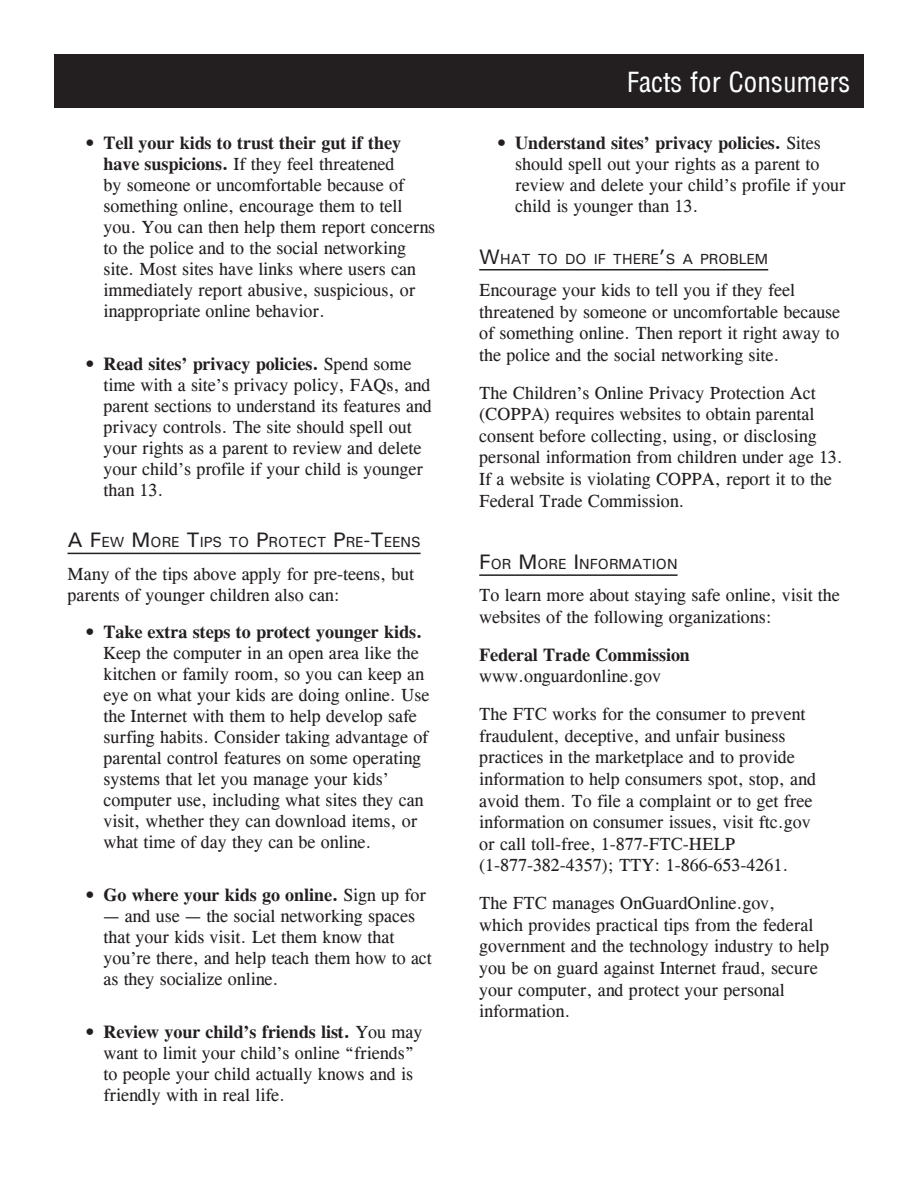
<style>
.page{position:relative;width:918px;height:1188px;background:#fff}
.page>*{position:absolute;margin:0;border:0;box-sizing:border-box;transform-origin:0 0}
.t1{font:condensed 27px "Arena";color:#fff}
.Bullet{font:18px/21px "CG Times";color:#231f20}
.Body_Text{font:18px/21.6px "CG Times";color:#231f20}
.Body_Text-2{font:700 18px/21.6px "CG Times";color:#231f20}
.Bullet-2{font:700 18px "CG Times";color:#231f20}
.Head_A{font:500 14.7px "Univers";color:#231f20}
.s1{font-weight:700}
.s2{font-size:21px}
.s3{font-weight:400}
</style>
<div class="page">
<div style="left:55px;top:55px;width:808px;height:52px;background:#231f20"></div>
<div style="left:54px;top:54px;width:810px;height:54px;border:2px solid #231f20"></div>
<hr style="left:68px;top:553px;width:353px;height:1px;background:#231f20">
<hr style="left:479px;top:269px;width:289px;height:2px;background:#231f20">
<hr style="left:479px;top:574px;width:199px;height:2px;background:#231f20">
<p class="Bullet" style="left:103px;top:132px;width:333px;text-indent:-18px"><span class="s1">• Tell your kids to trust their gut if they have suspicions.</span> If they feel threatened<br>by someone or uncomfortable because of something online, encourage them to tell you. You can then help them report concerns to the police and to the social networking site. Most sites have links where users can immediately report abusive, suspicious, or inappropriate online behavior.</p>
<p class="Bullet" style="left:103px;top:353px;width:330px;text-indent:-18px">• <span class="s1">Read sites’ privacy policies.</span> Spend some time with a site’s privacy policy, FAQs, and parent sections to understand its features and privacy controls. The site should spell out your rights as a parent to review and delete your child’s profile if your child is younger than 13.</p>
<p class="Head_A" style="left:68px;top:533px;width:355px"><span class="s2">A F</span>EW <span class="s2">M</span>ORE <span class="s2">T</span>IPS TO <span class="s2">P</span>ROTECT <span class="s2">P</span>RE<span class="s2">-T</span>EENS</p>
<p class="Body_Text" style="left:68px;top:563px;width:348px">Many of the tips above apply for pre-teens, but parents of younger children also can:</p>
<p class="Bullet" style="left:103px;top:622px;width:327px;text-indent:-18px">• <span class="s1">Take extra steps to protect younger kids.<br></span>Keep the computer in an open area like the kitchen or family room, so you can keep an eye on what your kids are doing online. Use the Internet with them to help develop safe surfing habits. Consider taking advantage of parental control features on some operating systems that let you manage your kids’ computer use, including what sites they can visit, whether they can download items, or what time of day they can be online.</p>
<p class="Bullet-2" style="left:85px;top:884px;width:342px"><span class="s3">•</span> Go where your kids go online. <span class="s3">Sign up for</span></p>
<p class="Bullet" style="left:103px;top:906px;width:330px">— and use — the social networking spaces that your kids visit. Let them know that you’re there, and help teach them how to act as they socialize online.</p>
<p class="Bullet" style="left:103px;top:1022px;width:320px;text-indent:-18px">• <span class="s1">Review your child’s friends list.</span> You may want to limit your child’s online “friends” to people your child actually knows and is friendly with in real life.</p>
<h1 class="t1" style="left:627px;top:70px;width:225px">Facts for Consumers</h1>
<p class="Bullet" style="left:515px;top:133px;width:332px;text-indent:-18px"><span class="s1">• Understand sites’ privacy policies.</span> Sites should spell out your rights as a parent to review and delete your child’s profile if your child is younger than 13.</p>
<p class="Head_A" style="left:479px;top:249px;width:288px"><span class="s2">W</span>HAT TO DO IF TH ERE<span class="s2">’</span>S A PROBLEM</p>
<p class="Body_Text" style="left:479px;top:279px;width:362px">Encourage your kids to tell you if they feel threatened by someone or uncomfortable because of something online. Then report it right away to the police and the social networking site.</p>
<p class="Body_Text" style="left:479px;top:382px;width:365px">The Children’s Online Privacy Protection Act (COPPA) requires websites to obtain parental consent before collecting, using, or disclosing personal information from children under age 13.<br>If a website is violating COPPA, report it to the Federal Trade Commission.</p>
<p class="Head_A" style="left:479px;top:555px;width:200px"><span class="s2">F</span>OR <span class="s2">M</span>ORE <span class="s2">I</span> NFORMATION</p>
<p class="Body_Text" style="left:479px;top:585px;width:362px">To learn more about staying safe online, visit the websites of the following organizations:</p>
<p class="Body_Text-2" style="left:479px;top:644px;width:212px">Federal Trade Commission <span class="s3">www.onguardonline.gov</span></p>
<p class="Body_Text" style="left:479px;top:703px;width:338px">The FTC works for the consumer to prevent fraudulent, deceptive, and unfair business practices in the marketplace and to provide information to help consumers spot, stop, and avoid them. To file a complaint or to get free information on consumer issues, visit ftc.gov or call toll-free, 1-877-FTC-HELP (1-877-382-4357); TTY: 1-866-653-4261.</p>
<p class="Body_Text" style="left:479px;top:892px;width:351px">The FTC manages OnGuardOnline.gov,<br>which provides practical tips from the federal government and the technology industry to help you be on guard against Internet fraud, secure your computer, and protect your personal information.</p>
</div>
